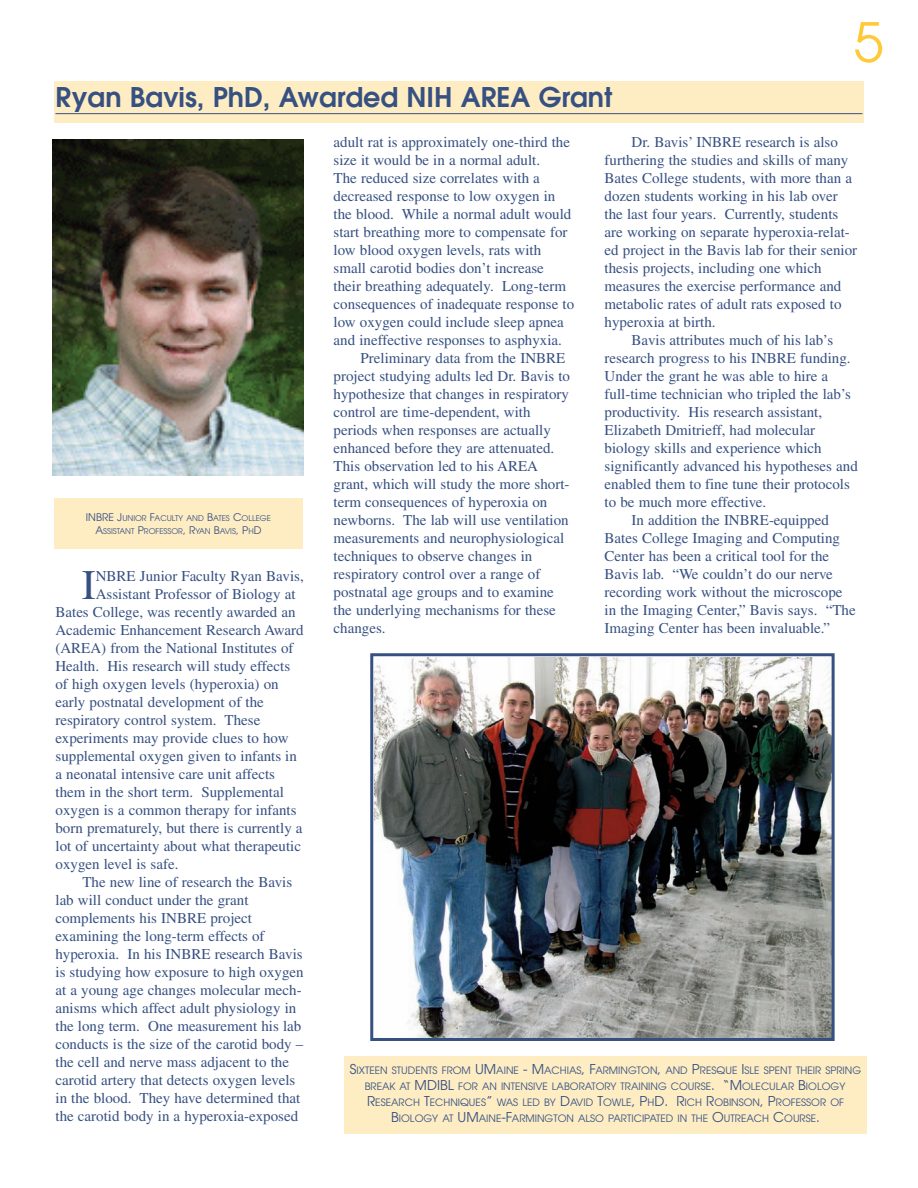
<style>
.page{position:relative;width:918px;height:1188px;background:#fff}
.page>*{position:absolute;margin:0;border:0;box-sizing:border-box;transform-origin:0 0}
.t1{font:54px "Avant Garde";color:#ffc938}
.t2{font:42.15px "Times";color:#365082}
.t3{font:600 27px "Avant Garde";color:#365082}
.t4{font:15px "Times";color:#365082}
.t5{font:10.2px/16.2px "Avant Garde";color:#365082;text-align:center}
.t6{font:7.8px/12.6px "Avant Garde";color:#365082;text-align:center}
.s1{font-size:10.5px}
.s2{font-size:13.5px}
</style>
<div class="page">
<div style="left:54px;top:81px;width:810px;height:41px;background:#feedc3"></div>
<hr style="left:56px;top:113px;width:806px;height:1px;background:#365082">
<img style="left:52px;top:140px;width:251px;height:335px">
<img style="left:375px;top:657px;width:456px;height:380px">
<div style="left:370px;top:653px;width:465px;height:388px;border:3px solid #365082"></div>
<div style="left:344px;top:1056px;width:523px;height:78px;background:#feedc3"></div>
<div style="left:54px;top:498px;width:249px;height:51px;background:#feedc3"></div>
<h3 class="t3" style="left:56px;top:87px;width:558px">Ryan Bavis, PhD, Awarded NIH AREA Grant</h3>
<h1 class="t1" style="left:854px;top:22px;width:31px">5</h1>
<p class="t6" style="left:86px;top:513px;width:187px"><span class="s1">INBRE J</span>UNIOR <span class="s1">F</span>ACULTY AND <span class="s1">B</span>ATES <span class="s1">C</span>OLLEGE<br><span class="s1">A</span>SSISTANT <span class="s1">P</span>ROFESSOR<span class="s1">, R</span>YAN <span class="s1">B</span>AVIS<span class="s1">, P</span>H<span class="s1">D</span></p>
<h2 class="t2" style="left:82px;top:570px;width:16px">I</h2>
<p class="t4" style="left:96px;top:570px;width:210px">NBRE Junior Faculty Ryan Bavis,</p>
<p class="t4" style="left:96px;top:588px;width:201px">Assistant Professor of Biology at</p>
<p class="t4" style="left:56px;top:606px;width:242px">Bates College, was recently awarded an</p>
<p class="t4" style="left:56px;top:624px;width:250px">Academic Enhancement Research Award</p>
<p class="t4" style="left:55px;top:642px;width:240px">(AREA) from the National Institutes of</p>
<p class="t4" style="left:55px;top:660px;width:236px">Health. His research will study effects</p>
<p class="t4" style="left:55px;top:678px;width:225px">of high oxygen levels (hyperoxia) on</p>
<p class="t4" style="left:55px;top:696px;width:210px">early postnatal development of the</p>
<p class="t4" style="left:55px;top:714px;width:206px">respiratory control system. These</p>
<p class="t4" style="left:55px;top:732px;width:235px">experiments may provide clues to how</p>
<p class="t4" style="left:55px;top:750px;width:243px">supplemental oxygen given to infants in</p>
<p class="t4" style="left:55px;top:768px;width:221px">a neonatal intensive care unit affects</p>
<p class="t4" style="left:55px;top:786px;width:230px">them in the short term. Supplemental</p>
<p class="t4" style="left:56px;top:804px;width:243px">oxygen is a common therapy for infants</p>
<p class="t4" style="left:55px;top:822px;width:249px">born prematurely, but there is currently a</p>
<p class="t4" style="left:55px;top:840px;width:247px">lot of uncertainty about what therapeutic</p>
<p class="t4" style="left:56px;top:858px;width:124px">oxygen level is safe.</p>
<p class="t4" style="left:82px;top:876px;width:211px">The new line of research the Bavis</p>
<p class="t4" style="left:55px;top:894px;width:195px">lab will conduct under the grant</p>
<p class="t4" style="left:55px;top:912px;width:198px">complements his INBRE project</p>
<p class="t4" style="left:55px;top:930px;width:211px">examining the long-term effects of</p>
<p class="t4" style="left:55px;top:948px;width:249px">hyperoxia. In his INBRE research Bavis</p>
<p class="t4" style="left:55px;top:966px;width:250px">is studying how exposure to high oxygen</p>
<p class="t4" style="left:55px;top:984px;width:248px">at a young age changes molecular mech-</p>
<p class="t4" style="left:55px;top:1002px;width:242px">anisms which affect adult physiology in</p>
<p class="t4" style="left:55px;top:1020px;width:247px">the long term. One measurement his lab</p>
<p class="t4" style="left:55px;top:1038px;width:249px">conducts is the size of the carotid body –</p>
<p class="t4" style="left:55px;top:1056px;width:235px">the cell and nerve mass adjacent to the</p>
<p class="t4" style="left:55px;top:1074px;width:241px">carotid artery that detects oxygen levels</p>
<p class="t4" style="left:55px;top:1092px;width:246px">in the blood. They have determined that</p>
<p class="t4" style="left:55px;top:1110px;width:244px">the carotid body in a hyperoxia-exposed</p>
<p class="t4" style="left:334px;top:137px;width:238px">adult rat is approximately one-third the</p>
<p class="t4" style="left:334px;top:155px;width:208px">size it would be in a normal adult.</p>
<p class="t4" style="left:334px;top:173px;width:208px">The reduced size correlates with a</p>
<p class="t4" style="left:334px;top:191px;width:223px">decreased response to low oxygen in</p>
<p class="t4" style="left:334px;top:209px;width:239px">the blood. While a normal adult would</p>
<p class="t4" style="left:334px;top:227px;width:235px">start breathing more to compensate for</p>
<p class="t4" style="left:334px;top:245px;width:209px">low blood oxygen levels, rats with</p>
<p class="t4" style="left:334px;top:263px;width:212px">small carotid bodies don’t increase</p>
<p class="t4" style="left:334px;top:281px;width:234px">their breathing adequately. Long-term</p>
<p class="t4" style="left:334px;top:299px;width:242px">consequences of inadequate response to</p>
<p class="t4" style="left:334px;top:317px;width:232px">low oxygen could include sleep apnea</p>
<p class="t4" style="left:334px;top:335px;width:230px">and ineffective responses to asphyxia.</p>
<p class="t4" style="left:361px;top:353px;width:206px">Preliminary data from the INBRE</p>
<p class="t4" style="left:334px;top:371px;width:238px">project studying adults led Dr. Bavis to</p>
<p class="t4" style="left:334px;top:389px;width:237px">hypothesize that changes in respiratory</p>
<p class="t4" style="left:334px;top:407px;width:198px">control are time-dependent, with</p>
<p class="t4" style="left:334px;top:425px;width:219px">periods when responses are actually</p>
<p class="t4" style="left:334px;top:443px;width:222px">enhanced before they are attenuated.</p>
<p class="t4" style="left:334px;top:461px;width:206px">This observation led to his AREA</p>
<p class="t4" style="left:334px;top:479px;width:237px">grant, which will study the more short-</p>
<p class="t4" style="left:334px;top:497px;width:215px">term consequences of hyperoxia on</p>
<p class="t4" style="left:334px;top:515px;width:237px">newborns. The lab will use ventilation</p>
<p class="t4" style="left:334px;top:533px;width:232px">measurements and neurophysiological</p>
<p class="t4" style="left:334px;top:551px;width:200px">techniques to observe changes in</p>
<p class="t4" style="left:334px;top:569px;width:208px">respiratory control over a range of</p>
<p class="t4" style="left:334px;top:587px;width:222px">postnatal age groups and to examine</p>
<p class="t4" style="left:334px;top:605px;width:224px">the underlying mechanisms for these</p>
<p class="t4" style="left:334px;top:623px;width:54px">changes.</p>
<p class="t4" style="left:632px;top:137px;width:208px">Dr. Bavis’ INBRE research is also</p>
<p class="t4" style="left:605px;top:155px;width:245px">furthering the studies and skills of many</p>
<p class="t4" style="left:605px;top:173px;width:249px">Bates College students, with more than a</p>
<p class="t4" style="left:605px;top:191px;width:235px">dozen students working in his lab over</p>
<p class="t4" style="left:605px;top:209px;width:235px">the last four years. Currently, students</p>
<p class="t4" style="left:605px;top:227px;width:247px">are working on separate hyperoxia-relat-</p>
<p class="t4" style="left:605px;top:245px;width:254px">ed project in the Bavis lab for their senior</p>
<p class="t4" style="left:605px;top:263px;width:218px">thesis projects, including one which</p>
<p class="t4" style="left:605px;top:281px;width:238px">measures the exercise performance and</p>
<p class="t4" style="left:605px;top:299px;width:238px">metabolic rates of adult rats exposed to</p>
<p class="t4" style="left:605px;top:317px;width:113px">hyperoxia at birth.</p>
<p class="t4" style="left:632px;top:335px;width:203px">Bavis attributes much of his lab’s</p>
<p class="t4" style="left:605px;top:353px;width:247px">research progress to his INBRE funding.</p>
<p class="t4" style="left:605px;top:371px;width:225px">Under the grant he was able to hire a</p>
<p class="t4" style="left:605px;top:389px;width:248px">full-time technician who tripled the lab’s</p>
<p class="t4" style="left:605px;top:407px;width:219px">productivity. His research assistant,</p>
<p class="t4" style="left:605px;top:425px;width:212px">Elizabeth Dmitrieff, had molecular</p>
<p class="t4" style="left:605px;top:443px;width:219px">biology skills and experience which</p>
<p class="t4" style="left:605px;top:461px;width:255px">significantly advanced his hypotheses and</p>
<p class="t4" style="left:605px;top:479px;width:247px">enabled them to fine tune their protocols</p>
<p class="t4" style="left:605px;top:497px;width:163px">to be much more effective.</p>
<p class="t4" style="left:632px;top:515px;width:199px">In addition the INBRE-equipped</p>
<p class="t4" style="left:605px;top:533px;width:237px">Bates College Imaging and Computing</p>
<p class="t4" style="left:605px;top:551px;width:226px">Center has been a critical tool for the</p>
<p class="t4" style="left:605px;top:569px;width:230px">Bavis lab. “We couldn’t do our nerve</p>
<p class="t4" style="left:605px;top:587px;width:239px">recording work without the microscope</p>
<p class="t4" style="left:605px;top:605px;width:253px">in the Imaging Center,” Bavis says. “The</p>
<p class="t4" style="left:605px;top:623px;width:227px">Imaging Center has been invaluable.”</p>
<p class="t5" style="left:350px;top:1063px;width:513px"><span class="s2">S</span>IXTEEN STUDENTS FROM <span class="s2">UM</span>AINE <span class="s2">- M</span>ACHIAS<span class="s2">, F</span>ARMINGTON<span class="s2">,</span> AND <span class="s2">P</span>RESQUE <span class="s2">I</span>SLE SPENT THEIR SPRING BREAK AT <span class="s2">MDIBL</span> FOR AN INTENSIVE LABORATORY TRAINING COURSE<span class="s2">. “M</span>OLECULAR <span class="s2">B</span>IOLOGY <span class="s2">R</span>ESEARCH <span class="s2">T</span>ECHNIQUES<span class="s2">”</span> WAS LED BY <span class="s2">D</span>AVID <span class="s2">T</span>OWLE<span class="s2">, P</span>H<span class="s2">D. R</span>ICH <span class="s2">R</span>OBINSON<span class="s2">, P</span>ROFESSOR OF <span class="s2">B</span>IOLOGY AT <span class="s2">UM</span>AINE<span class="s2">-F</span>ARMINGTON ALSO PARTICIPATED IN THE <span class="s2">O</span>UTREACH <span class="s2">C</span>OURSE<span class="s2">.</span></p>
</div>
